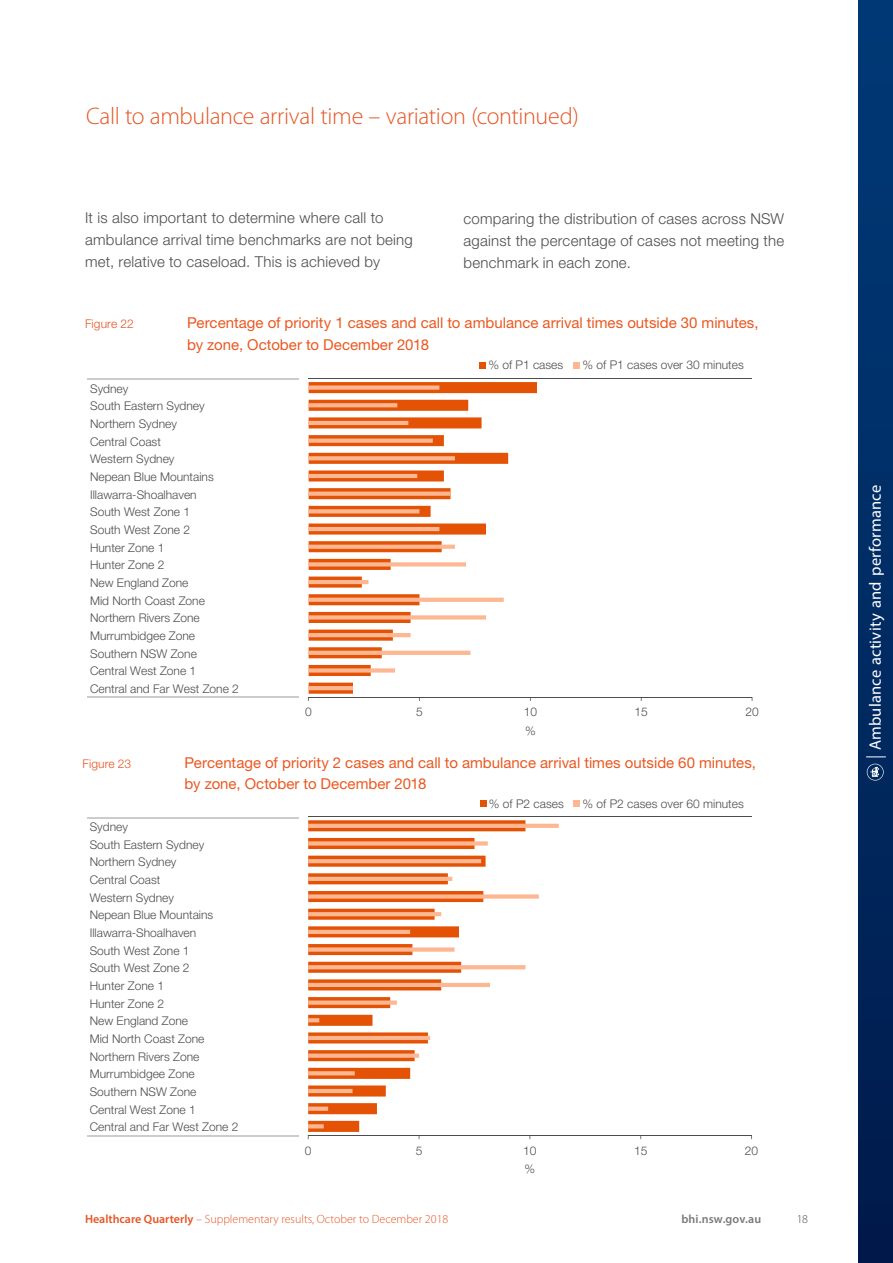
<style>
.page{position:relative;width:893px;height:1263px;background:#fff}
.page>*{position:absolute;margin:0;border:0;box-sizing:border-box;transform-origin:0 0}
.t1{font:300 24px "Myriad Pro";letter-spacing:-.015em;color:#e75525}
.t2{font:16.5px "Myriad Pro";letter-spacing:.01em;color:#fff}
.t3{font:300 15px/21.8px "Helvetica Neue LT Std";letter-spacing:.015em;color:#4d4d4f}
.t4{font:15px/21.8px "Helvetica Neue LT Std";color:#eb5821}
.t5{font:300 12px/17.7px "Helvetica Neue LT Std";color:#4d4d4f}
.t6{font:300 12px "Myriad Pro";color:#e75525}
.t7{font:300 12px "Helvetica Neue LT Std";letter-spacing:.01em;color:#e75525}
.t8{font:600 12px "Myriad Pro";letter-spacing:.005em;color:#78797b}
.t9{font:300 12px "Myriad Pro";color:#4d4d4f}
.s1{font-weight:600}
</style>
<div class="page">
<div style="left:859px;top:0;width:34px;height:1263px;background:linear-gradient(to bottom,#003b78,#001b4c)"></div>
<svg style="left:866px;top:757px;width:20px;height:1px"></svg>
<svg style="left:867px;top:764px;width:17px;height:16px"></svg>
<hr style="left:87px;top:817px;width:211px;height:1px;background:#ccc">
<hr style="left:87px;top:1135px;width:211px;height:1px;background:#ccc">
<hr style="left:308px;top:816px;width:444px;height:1px;background:#4d4d4f">
<svg style="left:308px;top:820px;width:217px;height:312px"></svg>
<hr style="left:308px;top:824px;width:251px;height:4px;background:#fdb792">
<svg style="left:308px;top:841px;width:180px;height:4px"></svg>
<hr style="left:308px;top:859px;width:173px;height:4px;background:#fdb792">
<hr style="left:308px;top:877px;width:144px;height:4px;background:#fdb792">
<div style="left:308px;top:894px;width:231px;height:5px;background:#fdb792"></div>
<svg style="left:308px;top:912px;width:133px;height:4px"></svg>
<hr style="left:308px;top:930px;width:102px;height:4px;background:#fdb792">
<div style="left:308px;top:947px;width:146px;height:5px;background:#fdb792"></div>
<svg style="left:308px;top:965px;width:217px;height:4px"></svg>
<hr style="left:308px;top:983px;width:182px;height:4px;background:#fdb792">
<div style="left:308px;top:1000px;width:89px;height:5px;background:#fdb792"></div>
<svg style="left:308px;top:1018px;width:11px;height:4px"></svg>
<hr style="left:308px;top:1036px;width:122px;height:4px;background:#fdb792">
<div style="left:308px;top:1053px;width:111px;height:5px;background:#fdb792"></div>
<svg style="left:308px;top:1071px;width:47px;height:4px"></svg>
<hr style="left:308px;top:1089px;width:45px;height:4px;background:#fdb792">
<div style="left:308px;top:1106px;width:20px;height:5px;background:#fdb792"></div>
<svg style="left:308px;top:1124px;width:16px;height:4px"></svg>
<hr style="left:308px;top:1135px;width:444px;height:1px;background:#4d4d4f">
<div style="left:480px;top:800px;width:6px;height:7px;background:#e35205"></div>
<div style="left:574px;top:800px;width:6px;height:7px;background:#fdb792"></div>
<hr style="left:88px;top:379px;width:211px;height:1px;background:#ccc">
<hr style="left:88px;top:697px;width:211px;height:1px;background:#ccc">
<hr style="left:309px;top:378px;width:443px;height:1px;background:#4d4d4f">
<svg style="left:309px;top:382px;width:228px;height:312px"></svg>
<div style="left:309px;top:385px;width:130px;height:5px;background:#fdb792"></div>
<svg style="left:309px;top:403px;width:88px;height:4px"></svg>
<hr style="left:309px;top:421px;width:99px;height:4px;background:#fdb792">
<div style="left:309px;top:438px;width:124px;height:5px;background:#fdb792"></div>
<svg style="left:309px;top:456px;width:146px;height:4px"></svg>
<hr style="left:309px;top:474px;width:108px;height:4px;background:#fdb792">
<svg style="left:309px;top:492px;width:142px;height:4px"></svg>
<svg style="left:309px;top:509px;width:110px;height:4px"></svg>
<hr style="left:309px;top:527px;width:130px;height:4px;background:#fdb792">
<svg style="left:309px;top:545px;width:146px;height:4px"></svg>
<svg style="left:309px;top:562px;width:157px;height:4px"></svg>
<hr style="left:309px;top:580px;width:59px;height:4px;background:#fdb792">
<svg style="left:309px;top:598px;width:195px;height:4px"></svg>
<svg style="left:309px;top:615px;width:177px;height:4px"></svg>
<hr style="left:309px;top:633px;width:102px;height:4px;background:#fdb792">
<hr style="left:309px;top:651px;width:161px;height:4px;background:#fdb792">
<svg style="left:309px;top:668px;width:86px;height:4px"></svg>
<hr style="left:309px;top:686px;width:44px;height:4px;background:#fdb792">
<hr style="left:309px;top:697px;width:443px;height:1px;background:#4d4d4f">
<div style="left:479px;top:362px;width:7px;height:7px;background:#e35205"></div>
<div style="left:574px;top:362px;width:6px;height:7px;background:#fdb792"></div>
<h1 class="t1" style="left:86px;top:102px;width:494px">Call to ambulance arrival time – variation (continued)</h1>
<p class="t3" style="left:85px;top:207px;width:329px">It is also important to determine where call to ambulance arrival time benchmarks are not being met, relative to caseload. This is achieved by</p>
<p class="t3" style="left:463px;top:208px;width:322px;text-align:justify">comparing the distribution of cases across NSW against the percentage of cases not meeting the benchmark in each zone.</p>
<p class="t7" style="left:85px;top:317px;width:50px">Figure 22</p>
<p class="t4" style="left:187px;top:312px;width:573px">Percentage of priority 1 cases and call to ambulance arrival times outside 30 minutes, by zone, October to December 2018</p>
<p class="t5" style="left:90px;top:379px;width:150px">Sydney<br>South Eastern Sydney<br>Northern Sydney<br>Central Coast<br>Western Sydney<br>Nepean Blue Mountains<br>Illawarra-Shoalhaven<br>South West Zone 1<br>South West Zone 2<br>Hunter Zone 1<br>Hunter Zone 2<br>New England Zone<br>Mid North Coast Zone<br>Northern Rivers Zone<br>Murrumbidgee Zone<br>Southern NSW Zone<br>Central West Zone 1<br>Central and Far West Zone 2</p>
<p class="t5" style="left:488px;top:356px;width:76px">% of P1 cases</p>
<p class="t5" style="left:582px;top:356px;width:163px">% of P1 cases over 30 minutes</p>
<p class="t5" style="left:305px;top:703px;width:8px">0</p>
<p class="t5" style="left:416px;top:703px;width:8px">5</p>
<p class="t5" style="left:524px;top:703px;width:15px">10</p>
<p class="t5" style="left:634px;top:703px;width:15px">15</p>
<p class="t5" style="left:745px;top:703px;width:15px">20</p>
<p class="t5" style="left:525px;top:722px;width:12px">%</p>
<p class="t7" style="left:82px;top:756px;width:50px">Figure 23</p>
<p class="t4" style="left:184px;top:751px;width:573px">Percentage of priority 2 cases and call to ambulance arrival times outside 60 minutes, by zone, October to December 2018</p>
<p class="t5" style="left:90px;top:818px;width:150px">Sydney<br>South Eastern Sydney<br>Northern Sydney<br>Central Coast<br>Western Sydney<br>Nepean Blue Mountains<br>Illawarra-Shoalhaven<br>South West Zone 1<br>South West Zone 2<br>Hunter Zone 1<br>Hunter Zone 2<br>New England Zone<br>Mid North Coast Zone<br>Northern Rivers Zone<br>Murrumbidgee Zone<br>Southern NSW Zone<br>Central West Zone 1<br>Central and Far West Zone 2</p>
<p class="t5" style="left:489px;top:794px;width:76px">% of P2 cases</p>
<p class="t5" style="left:583px;top:794px;width:163px">% of P2 cases over 60 minutes</p>
<p class="t5" style="left:305px;top:1141px;width:8px">0</p>
<p class="t5" style="left:416px;top:1141px;width:8px">5</p>
<p class="t5" style="left:523px;top:1141px;width:15px">10</p>
<p class="t5" style="left:634px;top:1141px;width:15px">15</p>
<p class="t5" style="left:745px;top:1141px;width:15px">20</p>
<p class="t5" style="left:525px;top:1160px;width:12px">%</p>
<p class="t6" style="left:85px;top:1212px;width:365px"><span class="s1">Healthcare Quarterly</span> – Supplementary results, October to December 2018</p>
<p class="t8" style="left:681px;top:1211px;width:81px">bhi.nsw.gov.au</p>
<p class="t9" style="left:797px;top:1212px;width:13px">18</p>
<h2 class="t2" style="left:865px;top:750px;width:267px;rotate:-90deg">Ambulance activity and performance</h2>
</div>
